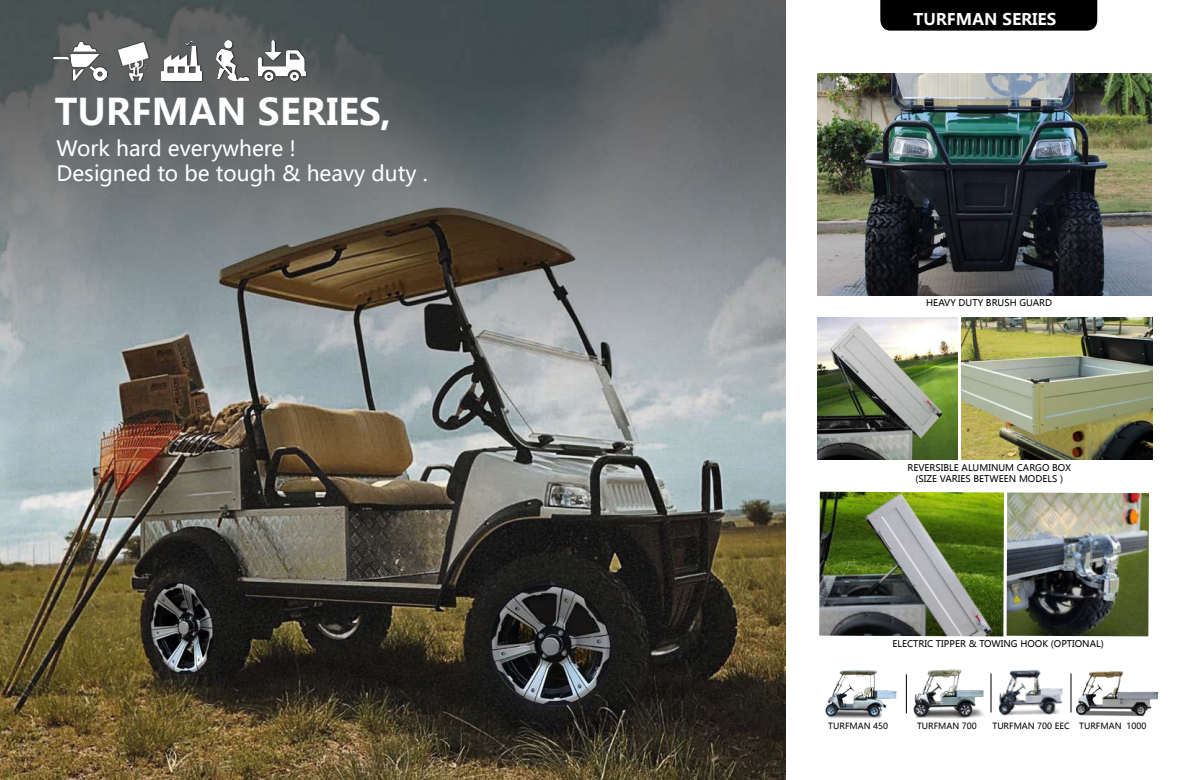
<style>
.page{position:relative;width:1191px;height:780px;background:#fff}
.page>*{position:absolute;margin:0;border:0;box-sizing:border-box;transform-origin:0 0}
.t1{font:700 36.4px "Microsoft Ya Hei UI";color:#fff}
.t2{font:20.9px/25.1px "Microsoft Ya Hei UI";color:#fff}
.t3{font:700 15.9px "Microsoft Ya Hei UI";color:#fff}
.t4{font:9.1px/10.9px "Microsoft Ya Hei UI";color:#000;text-align:center}
.t5{font:8.5px "Microsoft Ya Hei UI";color:#000}
</style>
<div class="page">
<img style="left:0;top:0;width:786px;height:780px">
<div style="left:880px;top:0;width:217px;height:31px;background:#000"></div>
<img style="left:817px;top:317px;width:140px;height:142px">
<img style="left:961px;top:317px;width:191px;height:142px">
<img style="left:1076px;top:671px;width:83px;height:46px">
<img style="left:825px;top:670px;width:72px;height:49px">
<img style="left:817px;top:74px;width:334px;height:222px">
<div style="left:52px;top:42px;width:60px;height:45px;background:#5d6162"></div>
<img style="left:53px;top:42px;width:53px;height:39px">
<div style="left:112px;top:40px;width:46px;height:46px;background:#616263"></div>
<img style="left:117px;top:40px;width:33px;height:41px">
<div style="left:161px;top:41px;width:47px;height:45px;background:#000;opacity:.75"></div>
<img style="left:162px;top:42px;width:40px;height:38px">
<div style="left:216px;top:40px;width:39px;height:46px;background:#616161"></div>
<img style="left:217px;top:41px;width:32px;height:39px">
<div style="left:258px;top:40px;width:54px;height:46px;background:#000;opacity:.75"></div>
<img style="left:259px;top:40px;width:47px;height:41px">
<img style="left:819px;top:491px;width:185px;height:145px">
<img style="left:905px;top:669px;width:79px;height:50px">
<img style="left:990px;top:670px;width:82px;height:46px">
<img style="left:1006px;top:492px;width:143px;height:144px">
<h1 class="t1" style="left:55px;top:87px;width:338px">TURFMAN SERIES,</h1>
<h2 class="t2" style="left:56px;top:135px;width:373px">Work hard everywhere !<br>Designed to be tough &amp; heavy duty .</h2>
<h3 class="t3" style="left:913px;top:8px;width:144px">TURFMAN SERIES</h3>
<p class="t4" style="left:926px;top:297px;width:127px">HEAVY DUTY BRUSH GUARD</p>
<p class="t4" style="left:907px;top:462px;width:165px">REVERSIBLE ALUMINUM CARGO BOX (SIZE VARIES BETWEEN MODELS )</p>
<p class="t4" style="left:892px;top:638px;width:213px">ELECTRIC TIPPER &amp; TOWING HOOK (OPTIONAL)</p>
<p class="t5" style="left:828px;top:720px;width:61px">TURFMAN 450</p>
<p class="t5" style="left:917px;top:720px;width:61px">TURFMAN 700</p>
<p class="t5" style="left:992px;top:720px;width:155px">TURFMAN 700 EEC TURFMAN 1000</p>
</div>
